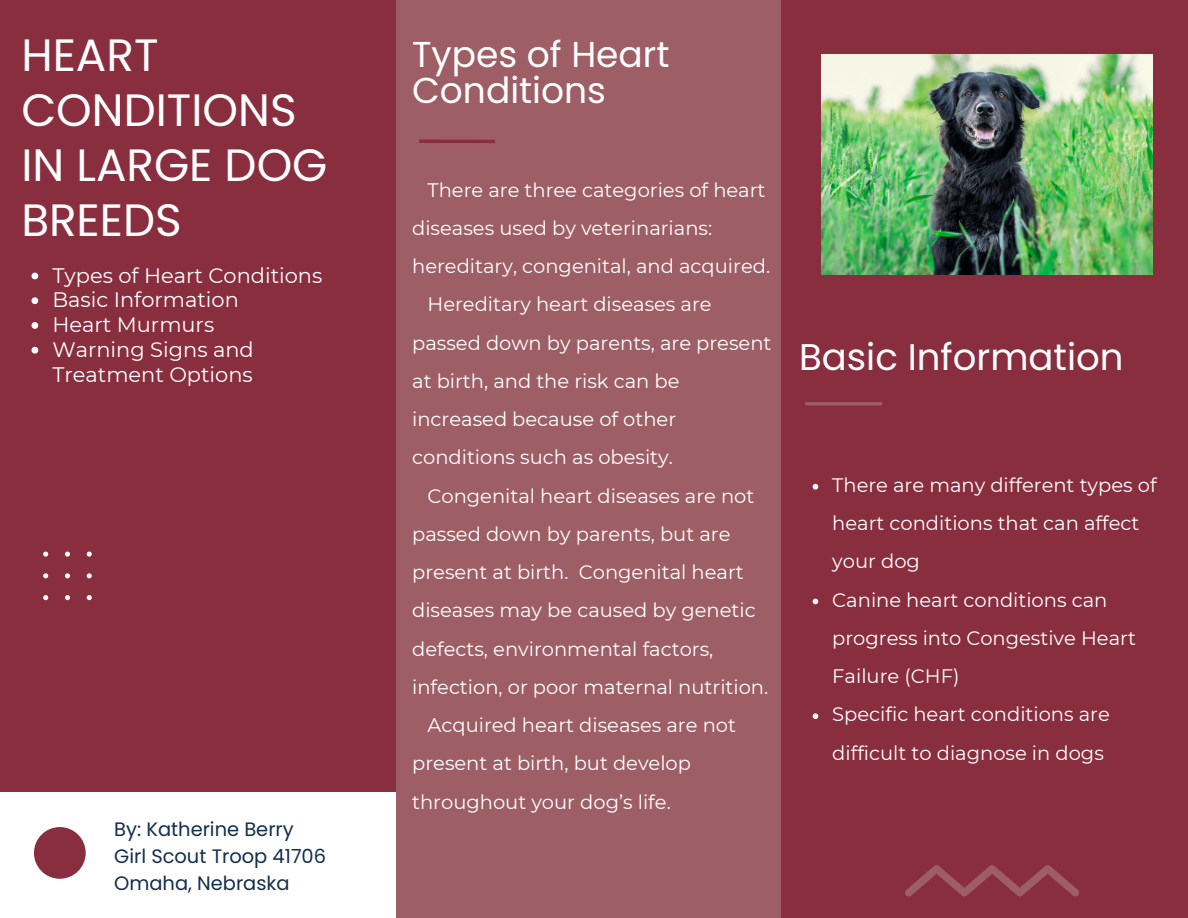
<style>
.page{position:relative;width:1188px;height:918px;background:#fff}
.page>*{position:absolute;margin:0;border:0;box-sizing:border-box;transform-origin:0 0}
.t1{font:45.3px/55.2px "Poppins";color:#fff}
.t2{font:37.05px "Poppins";color:#fff}
.t3{font:36px/36px "Poppins";color:#fff}
.t4{font:21px/24.8px "Montserrat";color:#fff}
.t5{font:19.5px/38.2px "Montserrat";color:#fff}
.t6{font:19.5px/27px "Poppins";color:#122e4d}
</style>
<div class="page">
<div style="left:781px;top:0;width:407px;height:918px;background:#892e3e"></div>
<div style="left:385px;top:0;width:396px;height:918px;background:#9d5f65"></div>
<div style="left:0;top:0;width:396px;height:918px;background:#892e3e"></div>
<svg style="left:905px;top:865px;width:174px;height:32px"></svg>
<hr style="left:419px;top:140px;width:76px;height:3px;background:#892e3e">
<svg style="left:805px;top:402px;width:77px;height:4px"></svg>
<img style="left:822px;top:54px;width:330px;height:221px">
<svg style="left:813px;top:484px;width:5px;height:6px"></svg>
<svg style="left:813px;top:599px;width:5px;height:5px"></svg>
<svg style="left:813px;top:713px;width:5px;height:6px"></svg>
<div style="left:0;top:792px;width:396px;height:126px;background:#fff"></div>
<div style="left:34px;top:827px;width:52px;height:52px;background:#892e3e;border-radius:50%"></div>
<svg style="left:32px;top:273px;width:6px;height:6px"></svg>
<svg style="left:32px;top:297px;width:6px;height:7px"></svg>
<svg style="left:32px;top:322px;width:6px;height:7px"></svg>
<svg style="left:32px;top:347px;width:6px;height:7px"></svg>
<svg style="left:43px;top:552px;width:5px;height:5px"></svg>
<svg style="left:65px;top:552px;width:5px;height:5px"></svg>
<svg style="left:87px;top:552px;width:5px;height:5px"></svg>
<svg style="left:43px;top:573px;width:5px;height:5px"></svg>
<svg style="left:65px;top:573px;width:5px;height:5px"></svg>
<svg style="left:87px;top:573px;width:5px;height:5px"></svg>
<svg style="left:43px;top:595px;width:5px;height:5px"></svg>
<svg style="left:65px;top:595px;width:5px;height:5px"></svg>
<svg style="left:87px;top:595px;width:5px;height:5px"></svg>
<h1 class="t1" style="left:21px;top:27px;width:308px">HEART<br>CONDITIONS<br>IN LARGE DOG<br>BREEDS</h1>
<p class="t4" style="left:52px;top:263px;width:271px">Types of Heart Conditions<br>Basic Information<br>Heart Murmurs<br>Warning Signs and<br>Treatment Options</p>
<p class="t6" style="left:114px;top:815px;width:213px">By: Katherine Berry<br>Girl Scout Troop 41706<br>Omaha, Nebraska</p>
<h3 class="t3" style="left:412px;top:36px;width:259px">Types of Heart<br>Conditions</h3>
<p class="t5" style="left:428px;top:171px;width:340px">There are three categories of heart</p>
<p class="t5" style="left:412px;top:209px;width:302px">diseases used by veterinarians:</p>
<p class="t5" style="left:412px;top:247px;width:359px">hereditary, congenital, and acquired.</p>
<p class="t5" style="left:428px;top:285px;width:286px">Hereditary heart diseases are</p>
<p class="t5" style="left:412px;top:324px;width:361px">passed down by parents, are present</p>
<p class="t5" style="left:412px;top:362px;width:269px">at birth, and the risk can be</p>
<p class="t5" style="left:412px;top:400px;width:266px">increased because of other</p>
<p class="t5" style="left:412px;top:438px;width:262px">conditions such as obesity.</p>
<p class="t5" style="left:428px;top:477px;width:328px">Congenital heart diseases are not</p>
<p class="t5" style="left:412px;top:515px;width:320px">passed down by parents, but are</p>
<p class="t5" style="left:412px;top:553px;width:333px">present at birth. Congenital heart</p>
<p class="t5" style="left:412px;top:591px;width:345px">diseases may be caused by genetic</p>
<p class="t5" style="left:412px;top:630px;width:303px">defects, environmental factors,</p>
<p class="t5" style="left:412px;top:668px;width:358px">infection, or poor maternal nutrition.</p>
<p class="t5" style="left:428px;top:706px;width:310px">Acquired heart diseases are not</p>
<p class="t5" style="left:412px;top:744px;width:280px">present at birth, but develop</p>
<p class="t5" style="left:412px;top:783px;width:260px">throughout your dog’s life.</p>
<h2 class="t2" style="left:799px;top:331px;width:326px">Basic Information</h2>
<p class="t5" style="left:832px;top:466px;width:326px">There are many different types of heart conditions that can affect your dog<br>Canine heart conditions can progress into Congestive Heart<br>Failure (CHF)<br>Specific heart conditions are difficult to diagnose in dogs</p>
</div>
